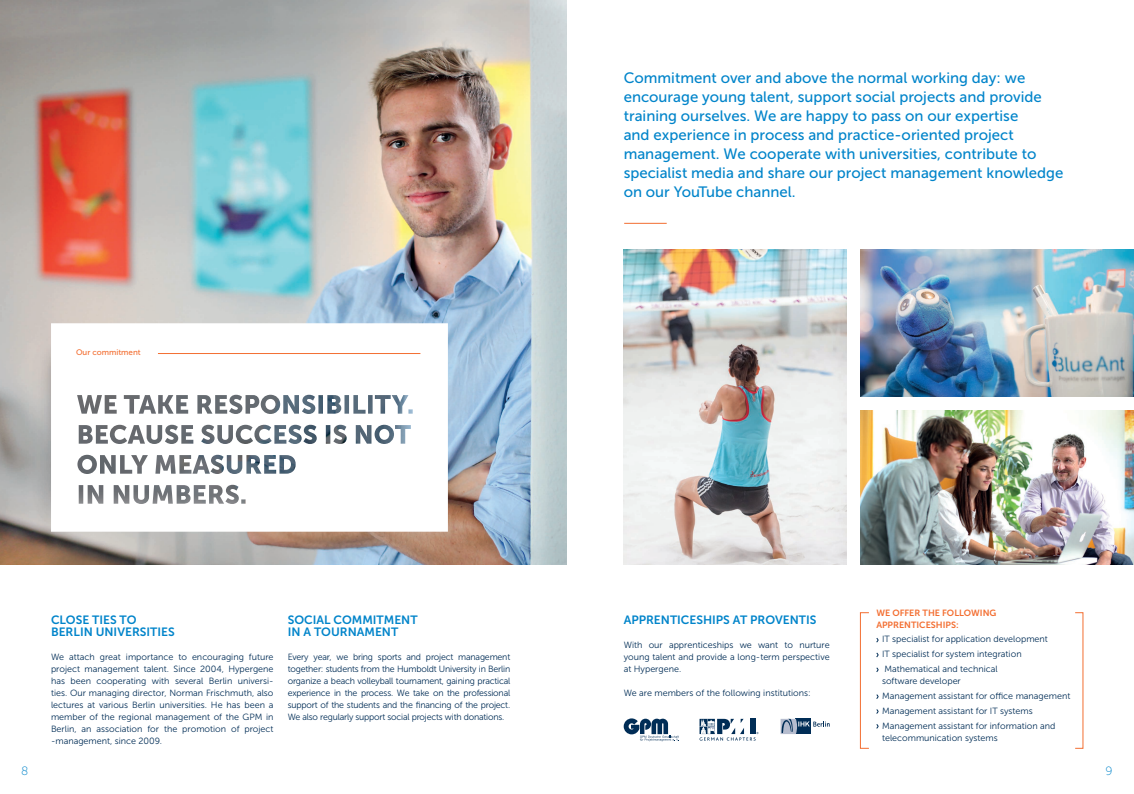
<style>
.page{position:relative;width:1134px;height:794px;background:#fff}
.page>*{position:absolute;margin:0;border:0;box-sizing:border-box;transform-origin:0 0}
.Teasertext{font:15px/19px "Museo Sans 500";color:#0084ca}
.Fließ_Zwischenheadline{font:12px/12px "Museo Sans 700";color:#0084ca}
.t1{font:12px "Museo Sans 100";color:#0084ca}
.Fließ{font:9px/12px "Museo Sans 300";color:#002d56;text-align:justify}
.Stichpunkte{font:9px/12px "Museo Sans 300";color:#002d56}
.Stichpunkte_headline{font:9px/12px "Museo Sans 700";color:#f36e31}
.Teasertext-2{font:8px "Museo Sans 500";color:#f36e31}
</style>
<div class="page">
<img style="left:0;top:0;width:567px;height:564px">
<img style="left:860px;top:249px;width:274px;height:147px">
<img style="left:860px;top:410px;width:274px;height:154px">
<img style="left:624px;top:249px;width:222px;height:315px">
<hr style="left:624px;top:223px;width:43px;height:1px;background:#f36e31">
<svg style="left:859px;top:612px;width:225px;height:137px"></svg>
<svg style="left:780px;top:719px;width:50px;height:15px"></svg>
<svg style="left:699px;top:719px;width:59px;height:21px"></svg>
<svg style="left:624px;top:718px;width:55px;height:23px"></svg>
<svg style="left:51px;top:323px;width:397px;height:208px"></svg>
<hr style="left:158px;top:353px;width:262px;height:1px;background:#f36e31">
<p class="Teasertext-2" style="left:76px;top:348px;width:66px">Our commitment</p>
<p class="Fließ_Zwischenheadline" style="left:51px;top:614px;width:125px">CLOSE TIES TO<br>BERLIN UNIVERSITIES</p>
<p class="Fließ" style="left:51px;top:651px;width:224px">We attach great importance to encouraging future project management talent. Since 2004, Hypergene has been cooperating with several Berlin universi&shy;ties. Our managing director, Norman Frischmuth, also lectures at various Berlin universities. He has been a member of the regional management of the GPM in Berlin, an association for the promotion of project ‑ management, since 2009.</p>
<p class="Fließ_Zwischenheadline" style="left:288px;top:614px;width:131px">SOCIAL COMMITMENT<br>IN A TOURNAMENT</p>
<p class="Fließ" style="left:288px;top:651px;width:224px">Every year, we bring sports and project management together: students from the Humboldt University in Berlin organize a beach volleyball tournament, gaining practical experience in the process. We take on the professional support of the students and the financing of the project.<br>We also regularly support social projects with donations.</p>
<p class="Teasertext" style="left:624px;top:69px;width:441px">Commitment over and above the normal working day: we encourage young talent, support social projects and provide training ourselves. We are happy to pass on our expertise<br>and experience in process and practice-oriented project management. We cooperate with universities, contribute to specialist media and share our project management knowledge on our YouTube channel.</p>
<p class="Fließ_Zwischenheadline" style="left:624px;top:614px;width:194px">APPRENTICESHIPS AT PROVENTIS</p>
<p class="Fließ" style="left:624px;top:639px;width:207px">With our apprenticeships we want to nurture young talent and provide a long-term perspective at Hypergene.</p>
<p class="Fließ" style="left:624px;top:687px;width:189px">We are members of the following institutions:</p>
<p class="Stichpunkte_headline" style="left:876px;top:606px;width:122px">WE OFFER THE FOLLOWING<br>APPRENTICESHIPS:</p>
<p class="Stichpunkte" style="left:882px;top:633px;width:167px">IT specialist for application development</p>
<p class="Stichpunkte" style="left:882px;top:648px;width:141px">IT specialist for system integration</p>
<p class="Stichpunkte" style="left:882px;top:663px;width:117px">Mathematical and technical software developer</p>
<p class="Stichpunkte" style="left:882px;top:690px;width:190px">Management assistant for office management</p>
<p class="Stichpunkte" style="left:882px;top:704px;width:152px">Management assistant for IT systems</p>
<p class="Stichpunkte" style="left:882px;top:719px;width:175px">Management assistant for information and telecommunication systems</p>
<h2 class="t1" style="left:21px;top:764px;width:9px">8</h2>
<h2 class="t1" style="left:1106px;top:764px;width:9px">9</h2>
</div>
